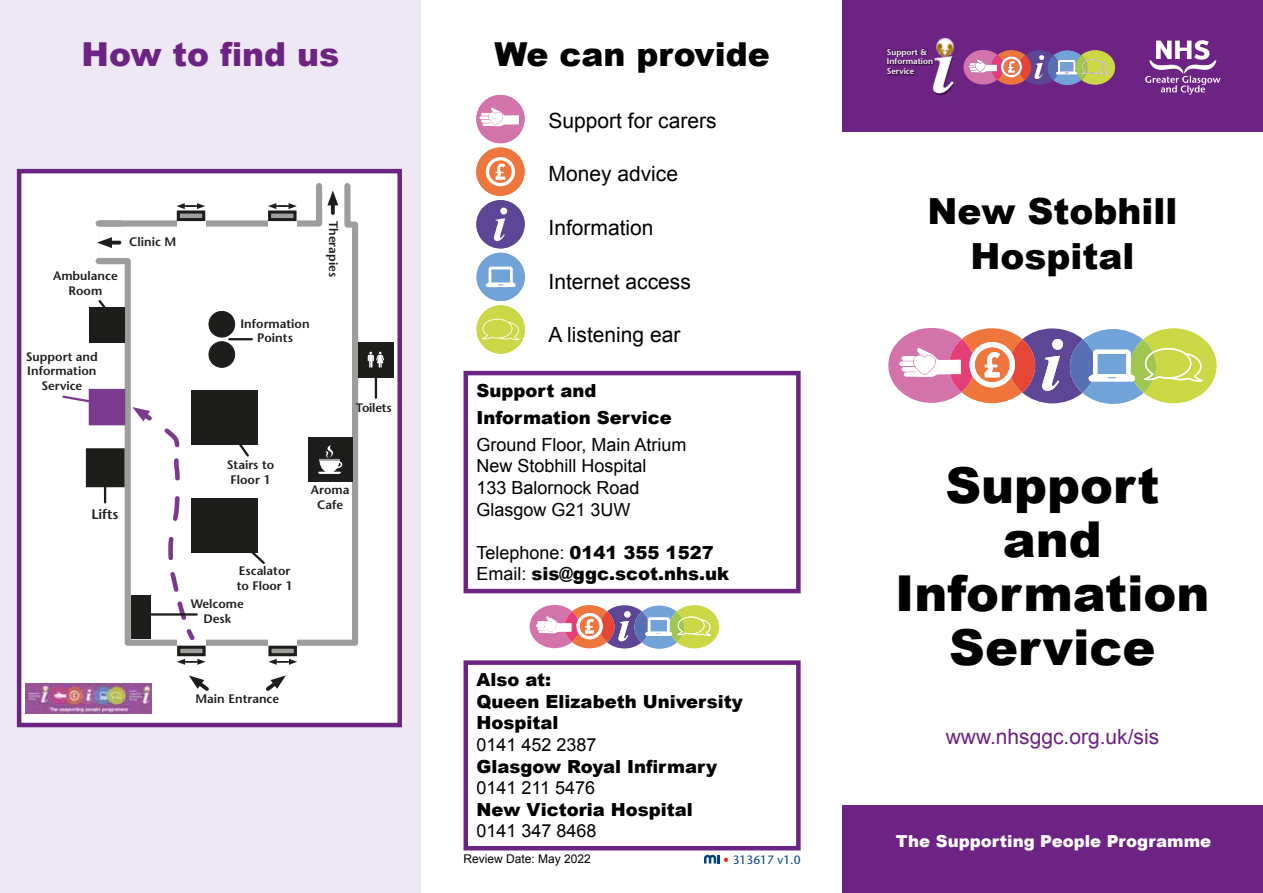
<style>
.page{position:relative;width:1263px;height:893px;background:#fff}
.page>*{position:absolute;margin:0;border:0;box-sizing:border-box;transform-origin:0 0}
.t1{font:900 49.5px/54px "Arial";color:#000;text-align:center}
.t2{font:900 36px/45px "Arial";color:#000;text-align:center}
.t3{font:900 33px "Arial";color:#000}
.t4{font:900 33px "Arial";color:#6c2383}
.t5{font:21px "Arial";color:#000}
.t6{font:21px "Arial";color:#6c2383}
.t7{font:900 18px/21.6px "Arial";color:#000}
.t8{font:18px/21.6px "Arial";color:#000}
.t9{font:900 16.5px "Arial";color:#fff}
.t10{font:600 13.8px "Stone Sans";color:#1d1d1b}
.t11{font:600 12.3px/14.7px "Stone Sans";color:#1d1d1b;text-align:center}
.t12{font:600 12.3px "Stone Sans";letter-spacing:-.02em;color:#1d1d1b}
.t13{font:12px "Arial";color:#000}
.t14{font:12px "Stone Sans";color:#004380}
.t15{font:600 8.25px/9.9px "Stone Sans";color:#fff}
.s1{font-weight:400}
.s2{color:#e52713}
</style>
<div class="page">
<div style="left:0;top:0;width:421px;height:893px;background:#eee8f5"></div>
<div style="left:842px;top:805px;width:421px;height:88px;background:#6c2383"></div>
<div style="left:842px;top:0;width:421px;height:132px;background:#6c2383"></div>
<svg style="left:888px;top:328px;width:329px;height:76px"></svg>
<svg style="left:964px;top:50px;width:151px;height:35px;background:#ae878f"></svg>
<svg style="left:530px;top:605px;width:189px;height:44px"></svg>
<svg style="left:1145px;top:40px;width:75px;height:55px"></svg>
<svg style="left:887px;top:48px;width:41px;height:28px"></svg>
<img style="left:928px;top:57px;width:36px;height:38px">
<img style="left:936px;top:38px;width:18px;height:20px">
<div style="left:476px;top:253px;width:49px;height:48px;background:#71a3d8;border-radius:50%"></div>
<svg style="left:486px;top:267px;width:29px;height:20px"></svg>
<div style="left:476px;top:200px;width:49px;height:48px;background:#5e4696;border-radius:50%"></div>
<svg style="left:494px;top:208px;width:13px;height:33px"></svg>
<div style="left:477px;top:305px;width:48px;height:49px;background:#ccd745;border-radius:50%"></div>
<svg style="left:482px;top:319px;width:38px;height:21px"></svg>
<div style="left:476px;top:95px;width:49px;height:48px;background:#d372ab;border-radius:50%"></div>
<svg style="left:479px;top:108px;width:40px;height:18px"></svg>
<div style="left:476px;top:148px;width:49px;height:48px;background:#ee753b;border-radius:50%"></div>
<svg style="left:486px;top:157px;width:29px;height:29px"></svg>
<div style="left:463px;top:371px;width:338px;height:222px;border:4px solid #6c2383"></div>
<div style="left:463px;top:660px;width:338px;height:190px;border:4px solid #6c2383"></div>
<div style="left:17px;top:169px;width:385px;height:558px;background:#fff;border:4px solid #6c2383"></div>
<svg style="left:90px;top:183px;width:271px;height:463px"></svg>
<div style="left:89px;top:215px;width:10px;height:54px;background:#fff"></div>
<div style="left:99px;top:258px;width:22px;height:6px;background:#9d9d9c"></div>
<div style="left:99px;top:220px;width:22px;height:7px;background:#9d9d9c"></div>
<svg style="left:62px;top:394px;width:27px;height:13px"></svg>
<svg style="left:177px;top:638px;width:28px;height:8px"></svg>
<div style="left:268px;top:638px;width:29px;height:10px;background:#fff"></div>
<svg style="left:266px;top:675px;width:20px;height:16px"></svg>
<svg style="left:189px;top:675px;width:20px;height:16px"></svg>
<svg style="left:244px;top:544px;width:23px;height:22px"></svg>
<hr style="left:104px;top:480px;width:2px;height:22px;background:#1d1d1b">
<div style="left:89px;top:389px;width:36px;height:36px;background:#7b3a8e"></div>
<div style="left:209px;top:311px;width:26px;height:26px;background:#1d1d1b;border-radius:50%"></div>
<div style="left:209px;top:311px;width:26px;height:26px;border:1px solid #1d1d1b;border-radius:50%"></div>
<div style="left:209px;top:342px;width:26px;height:25px;background:#1d1d1b;border-radius:50%"></div>
<div style="left:209px;top:341px;width:26px;height:27px;border:1px solid #1d1d1b;border-radius:50%"></div>
<div style="left:89px;top:308px;width:36px;height:35px;background:#1d1d1b"></div>
<hr style="left:375px;top:375px;width:2px;height:23px;background:#1d1d1b">
<svg style="left:331px;top:205px;width:4px;height:8px"></svg>
<svg style="left:327px;top:190px;width:11px;height:15px"></svg>
<svg style="left:96px;top:298px;width:21px;height:10px"></svg>
<hr style="left:229px;top:338px;width:23px;height:2px;background:#1d1d1b">
<div style="left:177px;top:218px;width:28px;height:11px;background:#fff"></div>
<div style="left:268px;top:218px;width:29px;height:11px;background:#fff"></div>
<div style="left:308px;top:438px;width:44px;height:44px;background:#1d1d1b"></div>
<hr style="left:319px;top:472px;width:20px;height:2px;background:#fff">
<svg style="left:319px;top:445px;width:24px;height:28px"></svg>
<div style="left:358px;top:342px;width:36px;height:35px;background:#1d1d1b"></div>
<svg style="left:368px;top:352px;width:16px;height:16px"></svg>
<div style="left:191px;top:391px;width:67px;height:54px;background:#1d1d1b"></div>
<div style="left:191px;top:498px;width:67px;height:55px;background:#1d1d1b"></div>
<div style="left:131px;top:596px;width:20px;height:43px;background:#1d1d1b"></div>
<div style="left:179px;top:647px;width:25px;height:8px;background:#9d9d9c"></div>
<div style="left:177px;top:646px;width:29px;height:10px;border:3px solid #1d1d1b"></div>
<svg style="left:177px;top:659px;width:29px;height:6px"></svg>
<div style="left:270px;top:647px;width:25px;height:8px;background:#9d9d9c"></div>
<div style="left:268px;top:646px;width:29px;height:10px;border:3px solid #1d1d1b"></div>
<svg style="left:268px;top:659px;width:29px;height:6px"></svg>
<div style="left:178px;top:212px;width:26px;height:8px;background:#9d9d9c"></div>
<div style="left:177px;top:210px;width:28px;height:11px;border:3px solid #1d1d1b"></div>
<svg style="left:176px;top:203px;width:29px;height:6px"></svg>
<div style="left:270px;top:212px;width:25px;height:8px;background:#9d9d9c"></div>
<div style="left:268px;top:210px;width:29px;height:11px;border:3px solid #1d1d1b"></div>
<svg style="left:268px;top:203px;width:29px;height:6px"></svg>
<svg style="left:112px;top:241px;width:7px;height:4px"></svg>
<svg style="left:97px;top:237px;width:15px;height:11px"></svg>
<svg style="left:132px;top:407px;width:67px;height:237px"></svg>
<img style="left:25px;top:683px;width:126px;height:30px">
<div style="left:88px;top:450px;width:35px;height:35px;background:#1d1d1b"></div>
<div style="left:86px;top:448px;width:39px;height:39px;border:4px solid #1d1d1b"></div>
<hr style="left:147px;top:613px;width:50px;height:3px;background:#1d1d1b">
<svg style="left:704px;top:855px;width:16px;height:8px"></svg>
<h3 class="t4" style="left:82px;top:30px;width:259px">How to find us</h3>
<p class="t11" style="left:53px;top:269px;width:66px">Ambulance<br>Room</p>
<p class="t11" style="left:129px;top:235px;width:49px">Clinic M</p>
<p class="t11" style="left:26px;top:349px;width:74px">Support and<br>Information<br>Service</p>
<p class="t11" style="left:240px;top:316px;width:71px">Information<br>Points</p>
<p class="t11" style="left:341px;top:221px;width:58px;rotate:90deg">Therapies</p>
<p class="t12" style="left:356px;top:401px;width:37px">Toilets</p>
<p class="t10" style="left:91px;top:506px;width:29px">Lifts</p>
<p class="t11" style="left:227px;top:458px;width:49px">Stairs to<br>Floor 1</p>
<p class="t11" style="left:311px;top:482px;width:40px">Aroma<br>Cafe</p>
<p class="t11" style="left:237px;top:564px;width:57px;text-align:left">Escalator to Floor 1</p>
<p class="t11" style="left:191px;top:597px;width:55px">Welcome<br>Desk</p>
<p class="t11" style="left:195px;top:691px;width:85px">Main Entrance</p>
<h3 class="t3" style="left:494px;top:30px;width:277px">We can provide</h3>
<p class="t5" style="left:548px;top:106px;width:170px">Support for carers</p>
<p class="t5" style="left:548px;top:160px;width:131px">Money advice</p>
<p class="t5" style="left:548px;top:214px;width:107px">Information</p>
<p class="t5" style="left:548px;top:267px;width:144px">Internet access</p>
<p class="t5" style="left:548px;top:321px;width:133px">A listening ear</p>
<p class="t7" style="left:476px;top:376px;width:197px;line-height:27px">Support and<br>Information Service</p>
<p class="t8" style="left:476px;top:434px;width:212px">Ground Floor, Main Atrium<br>New Stobhill Hospital<br>133 Balornock Road<br>Glasgow G21 3UW</p>
<p class="t7" style="left:476px;top:541px;width:254px"><span class="s1">Telephone:</span> 0141 355 1527<br><span class="s1">Email:</span> sis@ggc.scot.nhs.uk</p>
<p class="t7" style="left:476px;top:668px;width:268px">Also at:<br>Queen Elizabeth University<br>Hospital</p>
<p class="t8" style="left:476px;top:734px;width:122px">0141 452 2387</p>
<p class="t7" style="left:476px;top:755px;width:242px">Glasgow Royal Infirmary</p>
<p class="t8" style="left:476px;top:777px;width:120px">0141 211 5476</p>
<p class="t7" style="left:476px;top:798px;width:218px">New Victoria Hospital</p>
<p class="t8" style="left:476px;top:820px;width:122px">0141 347 8468</p>
<p class="t13" style="left:463px;top:851px;width:129px">Review Date: May 2022</p>
<p class="t14" style="left:723px;top:852px;width:79px"><span class="s2">•</span> 313617 v1.0</p>
<p class="t15" style="left:887px;top:47px;width:48px">Support &amp;<br>Information</p>
<p class="t15" style="left:887px;top:66px;width:29px">Service</p>
<h2 class="t2" style="left:927px;top:187px;width:251px">New Stobhill<br>Hospital</h2>
<h1 class="t1" style="left:895px;top:457px;width:316px">Support and<br>Information<br>Service</h1>
<p class="t6" style="left:946px;top:723px;width:215px">www.nhsggc.org.uk/sis</p>
<p class="t9" style="left:896px;top:829px;width:317px">The Supporting People Programme</p>
</div>
